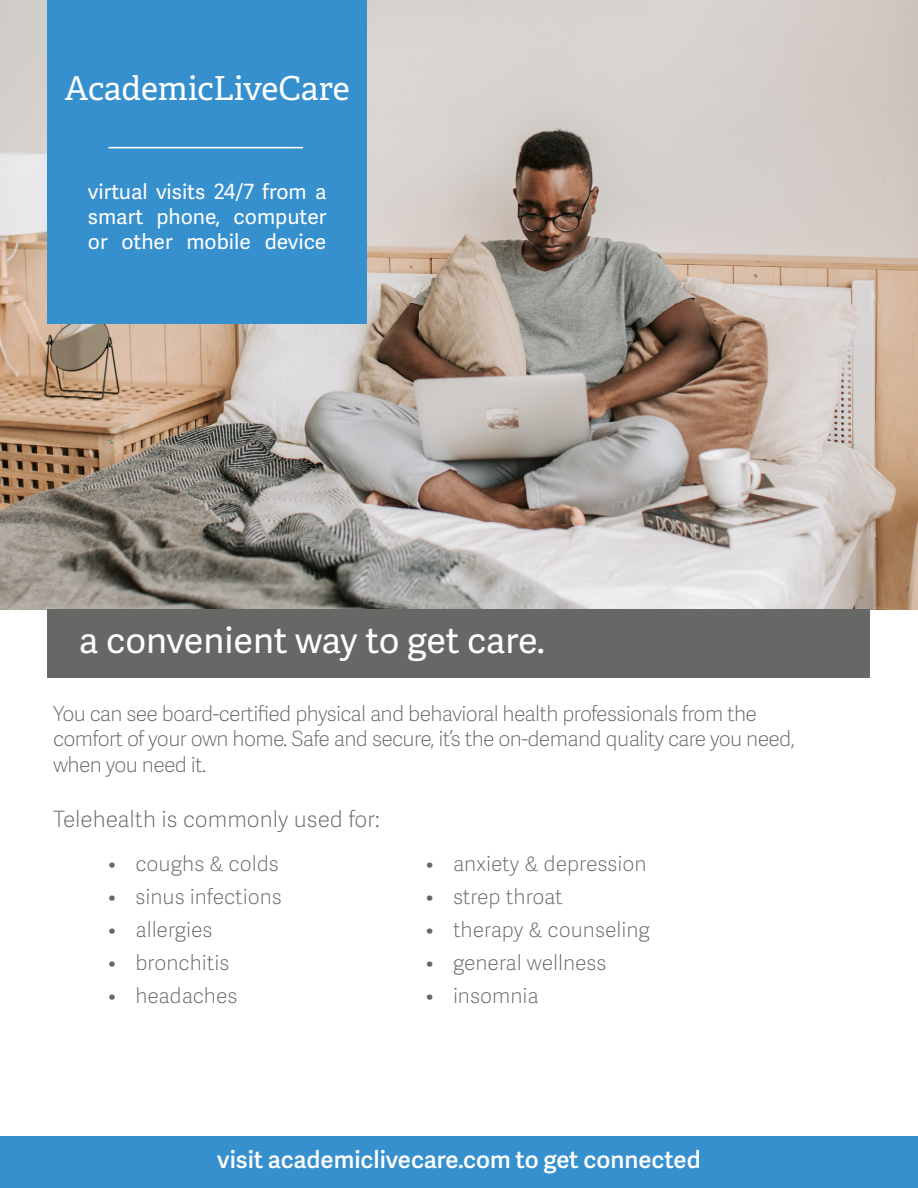
<style>
.page{position:relative;width:918px;height:1188px;background:#fff}
.page>*{position:absolute;margin:0;border:0;box-sizing:border-box;transform-origin:0 0}
.t1{font:36px "Adelle Sans";letter-spacing:-.01em;color:#fff}
.t2{font:33px "Adelle";color:#fff}
.t3{font:600 24px "Adelle Sans";color:#fff}
.t4{font:100 22.5px "Adelle Sans";color:#676766}
.t5{font:100 21px/25.2px "Adelle Sans";letter-spacing:-.03em;color:#676766}
.t6{font:100 21px "Adelle Sans";color:#676766}
.t7{font:21px/25.2px "Adelle Sans";color:#fff;text-align:justify}
.t8{font:100 21px "Adelle Sans";letter-spacing:-.01em;color:#676766}
</style>
<div class="page">
<img style="left:0;top:0;width:918px;height:609px">
<div style="left:47px;top:609px;width:823px;height:69px;background:#676766"></div>
<div style="left:47px;top:0;width:320px;height:324px;background:#3790ce"></div>
<hr style="left:108px;top:147px;width:195px;height:1px;background:#fff">
<div style="left:0;top:1136px;width:917px;height:52px;background:#3790ce"></div>
<p class="t2" style="left:65px;top:68px;width:287px">AcademicLiveCare</p>
<p class="t7" style="left:88px;top:178px;width:240px">virtual visits 24/7 from a smart phone, computer or other mobile device</p>
<p class="t1" style="left:79px;top:614px;width:468px">a convenient way to get care.</p>
<p class="t5" style="left:53px;top:701px;width:743px">You can see board-certified physical and behavioral health professionals from the comfort of your own home. Safe and secure, it’s the on-demand quality care you need, when you need it.</p>
<p class="t4" style="left:53px;top:804px;width:328px">Telehealth is commonly used for:</p>
<p class="t6" style="left:108px;top:849px;width:172px">• coughs &amp; colds</p>
<p class="t6" style="left:108px;top:882px;width:175px">• sinus infections</p>
<p class="t6" style="left:108px;top:915px;width:106px">• allergies</p>
<p class="t6" style="left:108px;top:948px;width:122px">• bronchitis</p>
<p class="t6" style="left:108px;top:981px;width:131px">• headaches</p>
<p class="t6" style="left:426px;top:849px;width:222px">• anxiety &amp; depression</p>
<p class="t8" style="left:426px;top:882px;width:138px">• strep throat</p>
<p class="t6" style="left:426px;top:915px;width:226px">• therapy &amp; counseling</p>
<p class="t6" style="left:426px;top:948px;width:182px">• general wellness</p>
<p class="t6" style="left:426px;top:981px;width:114px">• insomnia</p>
<p class="t3" style="left:217px;top:1142px;width:485px">visit academiclivecare.com to get connected</p>
</div>
